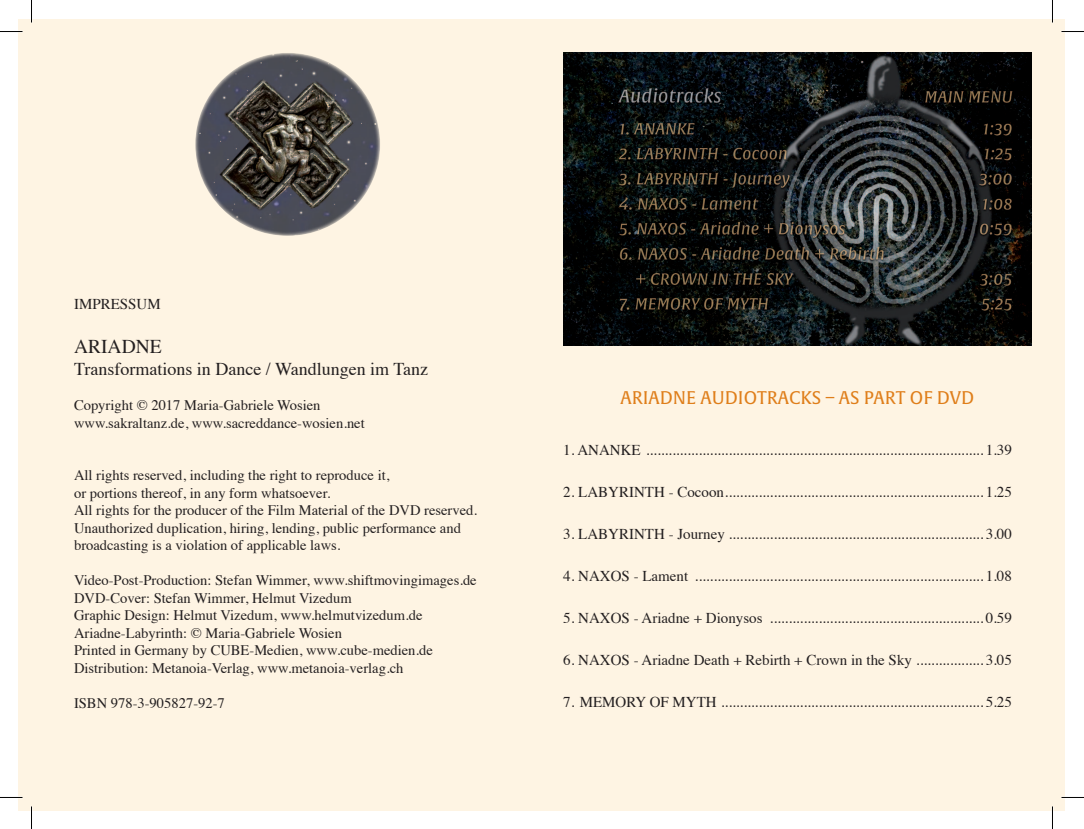
<style>
.page{position:relative;width:1084px;height:829px;background:#fff}
.page>*{position:absolute;margin:0;border:0;box-sizing:border-box;transform-origin:0 0}
.t1{font:19.5px "Times";color:#231f20}
.t2{font:18px "Times";color:#231f20}
.t3{font:18px "Alverata";color:#df7e1a}
.t4{font:15px "Times";color:#231f20}
.t5{font:14.55px/17.4px "Times";color:#231f20}
</style>
<div class="page">
<div style="left:19px;top:19px;width:1046px;height:791px;background:#fef4e3"></div>
<img style="left:563px;top:53px;width:468px;height:292px">
<img style="left:195px;top:53px;width:185px;height:183px">
<hr style="left:0;top:796px;width:22px;height:2px;background:#fff">
<hr style="left:1061px;top:796px;width:22px;height:2px;background:#fff">
<hr style="left:1051px;top:0;width:2px;height:22px;background:#fff">
<hr style="left:1051px;top:806px;width:2px;height:22px;background:#fff">
<svg style="left:0;top:31px;width:22px;height:1px"></svg>
<svg style="left:1061px;top:31px;width:22px;height:1px"></svg>
<svg style="left:0;top:797px;width:22px;height:1px"></svg>
<svg style="left:1061px;top:797px;width:22px;height:1px"></svg>
<svg style="left:31px;top:0;width:1px;height:22px"></svg>
<svg style="left:31px;top:806px;width:1px;height:22px"></svg>
<svg style="left:1052px;top:0;width:1px;height:22px"></svg>
<svg style="left:1052px;top:806px;width:1px;height:22px"></svg>
<p class="t4" style="left:74px;top:290px;width:88px">IMPRESSUM</p>
<h1 class="t1" style="left:74px;top:328px;width:89px">ARIADNE</h1>
<p class="t2" style="left:74px;top:352px;width:355px">Transformations in Dance / Wandlungen im Tanz</p>
<p class="t5" style="left:74px;top:395px;width:292px">Copyright © 2017 Maria-Gabriele Wosien www.sakraltanz.de, www.sacreddance-wosien.net</p>
<p class="t5" style="left:74px;top:465px;width:404px">All rights reserved, including the right to reproduce it,<br>or portions thereof, in any form whatsoever.<br>All rights for the producer of the Film Material of the DVD reserved.<br>Unauthorized duplication, hiring, lending, public performance and broadcasting is a violation of applicable laws.</p>
<p class="t5" style="left:74px;top:570px;width:404px">Video-Post-Production: Stefan Wimmer, www.shiftmovingimages.de DVD-Cover: Stefan Wimmer, Helmut Vizedum<br>Graphic Design: Helmut Vizedum, www.helmutvizedum.de Ariadne-Labyrinth: © Maria-Gabriele Wosien<br>Printed in Germany by CUBE-Medien, www.cube-medien.de Distribution: Metanoia-Verlag, www.metanoia-verlag.ch</p>
<p class="t5" style="left:74px;top:692px;width:152px">ISBN 978-3-905827-92-7</p>
<p class="t3" style="left:620px;top:387px;width:355px">ARIADNE AUDIOTRACKS – AS PART OF DVD</p>
<p class="t4" style="left:563px;top:435px;width:450px">1. ANANKE .......................................................................................... 1.39</p>
<p class="t4" style="left:563px;top:477px;width:450px">2. LABYRINTH - Cocoon..................................................................... 1.25</p>
<p class="t4" style="left:563px;top:519px;width:450px">3. LABYRINTH - Journey .................................................................... 3.00</p>
<p class="t4" style="left:563px;top:561px;width:450px">4. NAXOS - Lament ............................................................................. 1.08</p>
<p class="t4" style="left:563px;top:603px;width:450px">5. NAXOS - Ariadne + Dionysos ......................................................... 0.59</p>
<p class="t4" style="left:563px;top:645px;width:450px">6. NAXOS - Ariadne Death + Rebirth + Crown in the Sky .................. 3.05</p>
<p class="t4" style="left:563px;top:687px;width:450px">7. MEMORY OF MYTH ...................................................................... 5.25</p>
</div>
